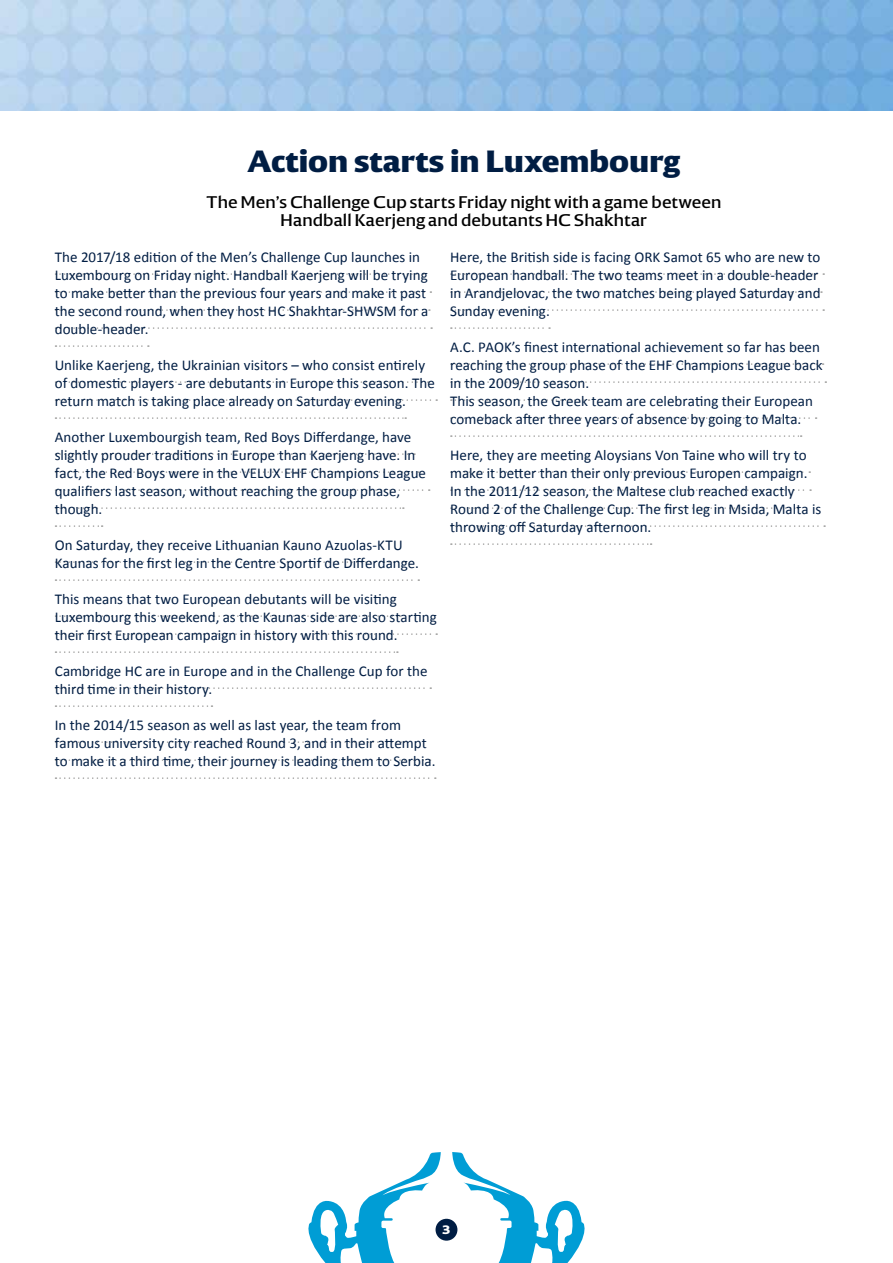
<style>
.page{position:relative;width:893px;height:1263px;background:#fff}
.page>*{position:absolute;margin:0;border:0;box-sizing:border-box;transform-origin:0 0}
.t1{font:800 30px "EHF";color:#001d43}
.t2{font:16.5px/18px "EHF";letter-spacing:.005em;color:#000;text-align:center}
.t3{font:15px/18px "Calibri";color:#001d43}
.t4{font:800 12px "EHF";color:#fff}
</style>
<div class="page">
<img style="left:0;top:0;width:893px;height:111px">
<svg style="left:308px;top:1152px;width:133px;height:111px"></svg>
<svg style="left:452px;top:1152px;width:133px;height:111px"></svg>
<div style="left:436px;top:1219px;width:21px;height:22px;background:#001d43;border-radius:50%"></div>
<svg style="left:55px;top:273px;width:369px;height:2px"></svg>
<svg style="left:55px;top:291px;width:376px;height:2px"></svg>
<svg style="left:55px;top:309px;width:375px;height:2px"></svg>
<svg style="left:55px;top:327px;width:377px;height:2px"></svg>
<svg style="left:55px;top:345px;width:94px;height:2px"></svg>
<svg style="left:55px;top:381px;width:374px;height:2px"></svg>
<svg style="left:55px;top:399px;width:382px;height:2px"></svg>
<svg style="left:55px;top:417px;width:351px;height:2px"></svg>
<svg style="left:55px;top:453px;width:360px;height:2px"></svg>
<svg style="left:55px;top:471px;width:364px;height:2px"></svg>
<svg style="left:55px;top:489px;width:375px;height:2px"></svg>
<svg style="left:55px;top:507px;width:349px;height:2px"></svg>
<svg style="left:55px;top:525px;width:48px;height:2px"></svg>
<svg style="left:55px;top:561px;width:351px;height:2px"></svg>
<svg style="left:55px;top:579px;width:364px;height:2px"></svg>
<svg style="left:55px;top:615px;width:346px;height:2px"></svg>
<svg style="left:55px;top:633px;width:382px;height:2px"></svg>
<svg style="left:55px;top:651px;width:343px;height:2px"></svg>
<svg style="left:55px;top:687px;width:376px;height:2px"></svg>
<svg style="left:55px;top:705px;width:157px;height:2px"></svg>
<svg style="left:55px;top:741px;width:350px;height:2px"></svg>
<svg style="left:55px;top:759px;width:376px;height:2px"></svg>
<svg style="left:55px;top:777px;width:381px;height:2px"></svg>
<svg style="left:451px;top:273px;width:373px;height:2px"></svg>
<svg style="left:451px;top:291px;width:371px;height:2px"></svg>
<svg style="left:451px;top:309px;width:373px;height:2px"></svg>
<svg style="left:451px;top:327px;width:99px;height:2px"></svg>
<svg style="left:451px;top:363px;width:373px;height:2px"></svg>
<svg style="left:451px;top:381px;width:375px;height:2px"></svg>
<svg style="left:451px;top:399px;width:139px;height:2px"></svg>
<svg style="left:451px;top:417px;width:366px;height:2px"></svg>
<svg style="left:451px;top:435px;width:351px;height:2px"></svg>
<svg style="left:451px;top:471px;width:359px;height:2px"></svg>
<svg style="left:451px;top:489px;width:360px;height:2px"></svg>
<svg style="left:451px;top:507px;width:347px;height:2px"></svg>
<svg style="left:451px;top:525px;width:374px;height:2px"></svg>
<svg style="left:451px;top:543px;width:201px;height:2px"></svg>
<h1 class="t1" style="left:248px;top:144px;width:433px">Action starts in Luxembourg</h1>
<p class="t2" style="left:206px;top:194px;width:517px">The Men’s Challenge Cup starts Friday night with a game between<br>Handball Kaerjeng and debutants HC Shakhtar</p>
<p class="t3" style="left:55px;top:248px;width:375px">The 2017/18 edition of the Men’s Challenge Cup launches in Luxembourg on Friday night. Handball Kaerjeng will be trying to make better than the previous four years and make it past the second round, when they host HC Shakhtar-SHWSM for a double-header.</p>
<p class="t3" style="left:55px;top:356px;width:382px">Unlike Kaerjeng, the Ukrainian visitors – who consist entirely of domestic players - are debutants in Europe this season. The return match is taking place already on Saturday evening.</p>
<p class="t3" style="left:55px;top:428px;width:373px">Another Luxembourgish team, Red Boys Differdange, have slightly prouder traditions in Europe than Kaerjeng have. In fact, the Red Boys were in the VELUX EHF Champions League qualifiers last season, without reaching the group phase, though.</p>
<p class="t3" style="left:55px;top:536px;width:366px">On Saturday, they receive Lithuanian Kauno Azuolas-KTU<br>Kaunas for the first leg in the Centre Sportif de Differdange.</p>
<p class="t3" style="left:55px;top:590px;width:384px">This means that two European debutants will be visiting<br>Luxembourg this weekend, as the Kaunas side are also starting their first European campaign in history with this round.</p>
<p class="t3" style="left:55px;top:662px;width:374px">Cambridge HC are in Europe and in the Challenge Cup for the third time in their history.</p>
<p class="t3" style="left:55px;top:716px;width:382px">In the 2014/15 season as well as last year, the team from famous university city reached Round 3, and in their attempt to make it a third time, their journey is leading them to Serbia.</p>
<p class="t3" style="left:450px;top:248px;width:372px">Here, the British side is facing ORK Samot 65 who are new to European handball. The two teams meet in a double-header in Arandjelovac, the two matches being played Saturday and Sunday evening.</p>
<p class="t3" style="left:450px;top:338px;width:374px">A.C. PAOK’s finest international achievement so far has been reaching the group phase of the EHF Champions League back in the 2009/10 season.<br>This season, the Greek team are celebrating their European comeback after three years of absence by going to Malta.</p>
<p class="t3" style="left:450px;top:446px;width:373px">Here, they are meeting Aloysians Von Taine who will try to make it better than their only previous Europen campaign.<br>In the 2011/12 season, the Maltese club reached exactly Round 2 of the Challenge Cup. The first leg in Msida, Malta is throwing off Saturday afternoon.</p>
<p class="t4" style="left:442px;top:1223px;width:10px">3</p>
</div>
